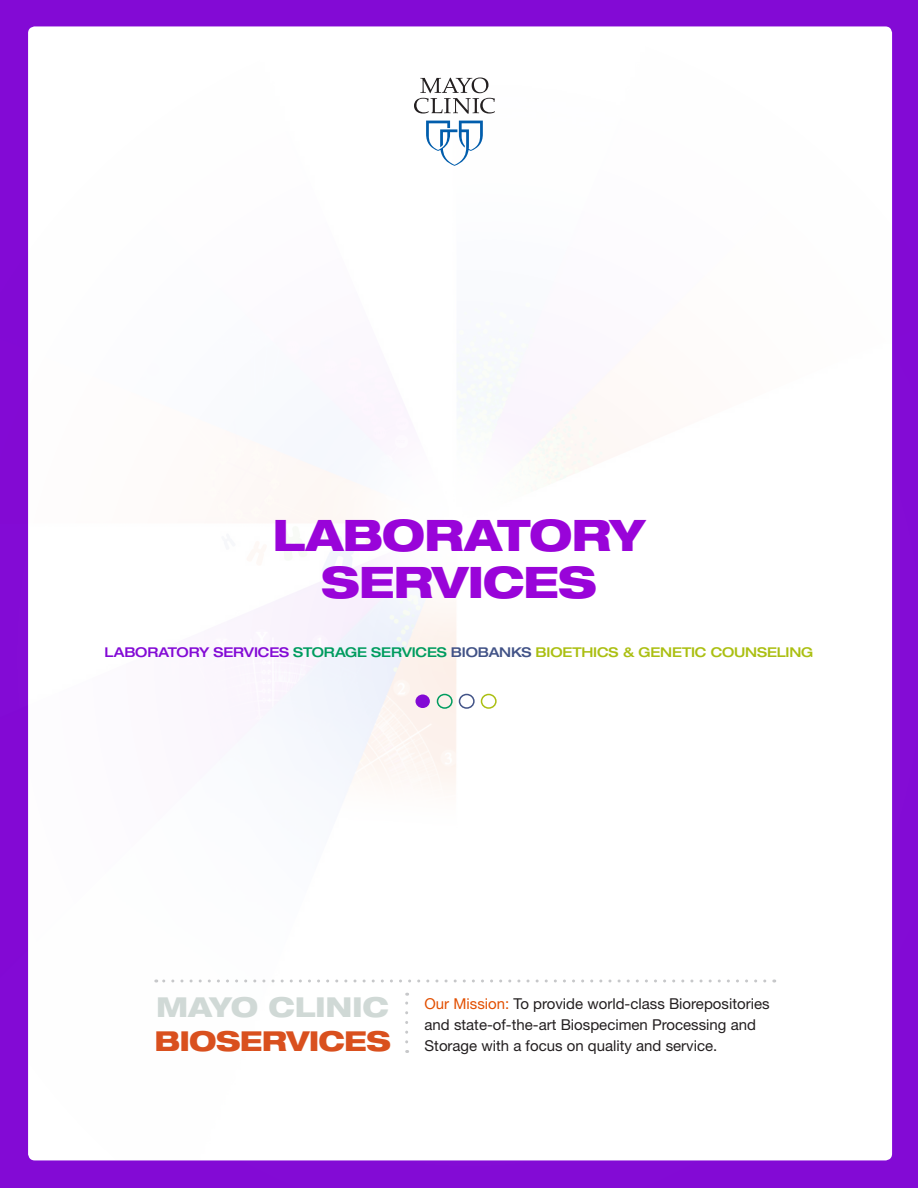
<style>
.page{position:relative;width:918px;height:1188px;background:#fff}
.page>*{position:absolute;margin:0;border:0;box-sizing:border-box;transform-origin:0 0}
.t1{font:800 expanded 43.5px "Helvetica Neue LT Std";letter-spacing:-.03em;color:#9904d9}
.t2{font:800 expanded 27.45px "Helvetica Neue LT Std";letter-spacing:-.025em;color:#d9501e}
.t3{font:800 expanded 27.45px "Helvetica Neue LT Std";letter-spacing:-.015em;color:#d0d9d6}
.t4{font:15px/21px "Helvetica Neue LT Std";color:#231f20}
.t5{font:500 expanded 13.5px "Helvetica Neue LT Std";letter-spacing:-.015em;color:#abbf12}
.s1{color:#830ad5}
.s2{color:#009c5f}
.s3{color:#425387}
.s4{color:#e24f01}
</style>
<div class="page">
<img style="left:0;top:0;width:918px;height:1188px">
<svg style="left:426px;top:121px;width:57px;height:45px"></svg>
<svg style="left:414px;top:78px;width:81px;height:36px"></svg>
<div style="left:415px;top:694px;width:15px;height:14px;background:#830ad5;border-radius:50%"></div>
<div style="left:437px;top:694px;width:16px;height:15px;border:2px solid #009c5f;border-radius:50%"></div>
<div style="left:459px;top:694px;width:16px;height:15px;border:2px solid #425387;border-radius:50%"></div>
<div style="left:481px;top:694px;width:16px;height:15px;border:2px solid #abbf12;border-radius:50%"></div>
<svg style="left:405px;top:993px;width:3px;height:49px"></svg>
<svg style="left:156px;top:980px;width:609px;height:2px"></svg>
<p class="t1" style="left:273px;top:508px;width:374px">LABORATORY</p>
<p class="t1" style="left:321px;top:555px;width:277px">SERVICES</p>
<p class="t5" style="left:105px;top:644px;width:710px"><span class="s1">LABORATORY SERVICES</span> <span class="s2">STORAGE SERVICES</span> <span class="s3">BIOBANKS</span> BIOETHICS &amp; GENETIC COUNSELING</p>
<p class="t3" style="left:156px;top:990px;width:234px">MAYO CLINIC</p>
<p class="t2" style="left:154px;top:1023px;width:238px">BIOSERVICES</p>
<p class="t4" style="left:425px;top:992px;width:347px"><span class="s4">Our Mission:</span> To provide world-class Biorepositories and state-of-the-art Biospecimen Processing and<br>Storage with a focus on quality and service.</p>
</div>
